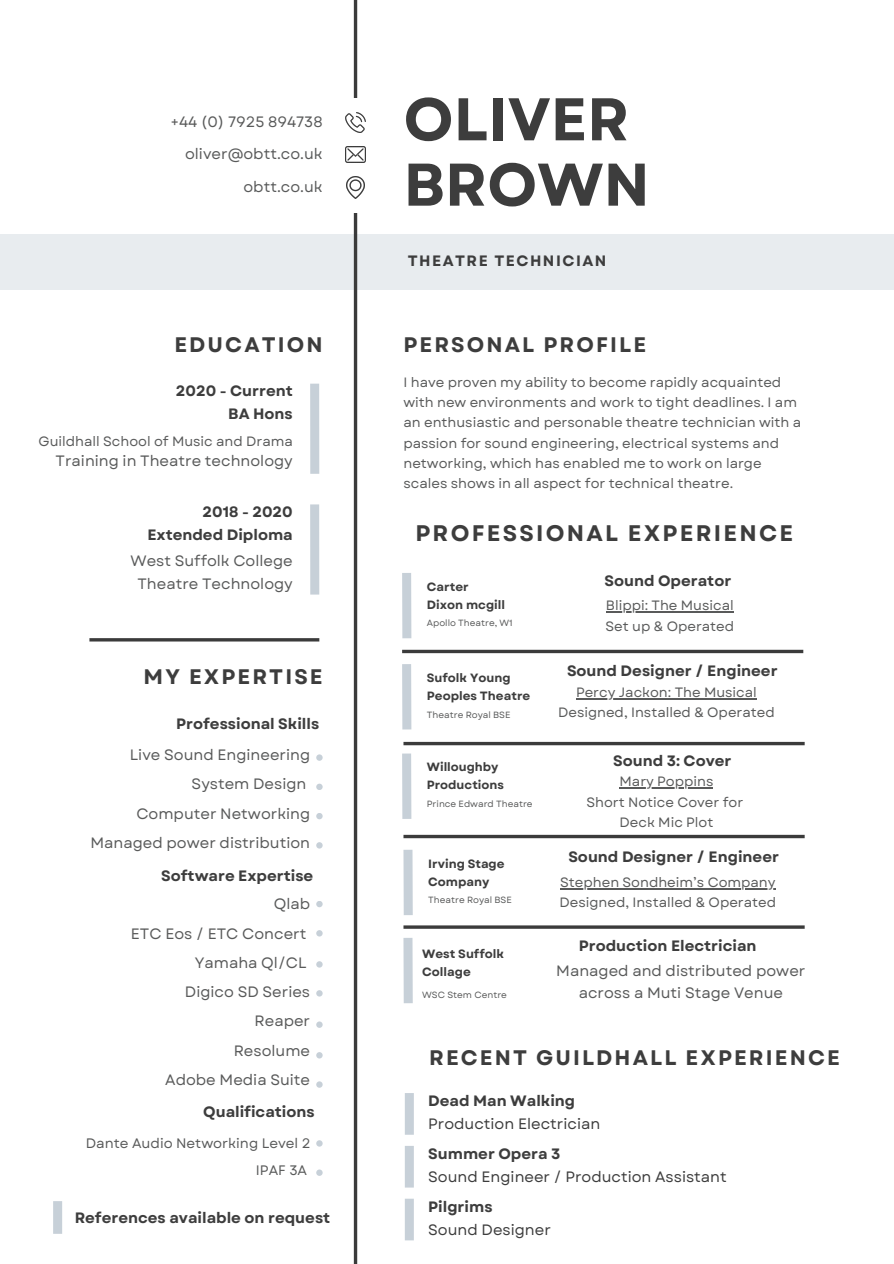
<style>
.page{position:relative;width:894px;height:1264px;background:#fff}
.page>*{position:absolute;margin:0;border:0;box-sizing:border-box;transform-origin:0 0}
.t1{font:700 60px/65.2px "Garet";color:#3d3d3d}
.t2{font:700 22.5px "Garet";letter-spacing:.1em;color:#3d3d3d}
.t3{font:700 21px "Garet";letter-spacing:.1em;color:#3d3d3d}
.t4{font:15px/29.2px "Garet";color:#595a5a;text-align:right}
.t5{font:700 15px/22.5px "Garet";color:#3d3d3d;text-align:right}
.t6{font:15px "Garet";color:#3d3d3d}
.t7{font:700 15px "Garet";letter-spacing:.1em;color:#3d3d3d}
.t8{font:13.65px/26.7px "Garet";color:#595a5a;text-align:right}
.t9{font:13.5px/20.2px "Garet";color:#595a5a}
.t10{font:700 12px/18px "Garet";color:#3d3d3d}
.t11{font:9px "Garet";color:#595a5a}
</style>
<div class="page">
<div style="left:0;top:234px;width:893px;height:55px;background:#e8ecef"></div>
<hr style="left:354px;top:0;width:3px;height:1263px;background:#3b3b3b">
<div style="left:330px;top:98px;width:49px;height:115px;background:#fff"></div>
<img style="left:345px;top:112px;width:20px;height:21px">
<img style="left:345px;top:147px;width:20px;height:15px">
<img style="left:346px;top:176px;width:18px;height:23px">
<hr style="left:403px;top:742px;width:401px;height:3px;background:#3b3b3b">
<hr style="left:89px;top:638px;width:230px;height:3px;background:#3b3b3b">
<div style="left:403px;top:849px;width:9px;height:66px;background:#c7d0d8"></div>
<div style="left:310px;top:383px;width:9px;height:91px;background:#c7d0d8"></div>
<div style="left:310px;top:504px;width:9px;height:90px;background:#c7d0d8"></div>
<div style="left:403px;top:937px;width:9px;height:66px;background:#c7d0d8"></div>
<hr style="left:403px;top:925px;width:401px;height:3px;background:#3b3b3b">
<svg style="left:316px;top:754px;width:6px;height:6px"></svg>
<svg style="left:316px;top:990px;width:6px;height:6px"></svg>
<svg style="left:316px;top:961px;width:6px;height:6px"></svg>
<svg style="left:316px;top:813px;width:6px;height:6px"></svg>
<svg style="left:316px;top:1052px;width:6px;height:6px"></svg>
<svg style="left:316px;top:930px;width:6px;height:6px"></svg>
<div style="left:316px;top:783px;width:6px;height:7px;background:#c7d0d8;border-radius:50%"></div>
<svg style="left:316px;top:1021px;width:6px;height:6px"></svg>
<div style="left:316px;top:900px;width:6px;height:7px;background:#c7d0d8;border-radius:50%"></div>
<svg style="left:316px;top:842px;width:6px;height:6px"></svg>
<svg style="left:316px;top:1081px;width:6px;height:6px"></svg>
<hr style="left:560px;top:888px;width:215px;height:1px;background:#595a5a">
<div style="left:53px;top:1201px;width:9px;height:32px;background:#c7d0d8"></div>
<div style="left:404px;top:1145px;width:10px;height:42px;background:#c7d0d8"></div>
<div style="left:404px;top:1198px;width:10px;height:42px;background:#c7d0d8"></div>
<div style="left:404px;top:1093px;width:10px;height:41px;background:#c7d0d8"></div>
<div style="left:402px;top:753px;width:9px;height:66px;background:#c7d0d8"></div>
<hr style="left:619px;top:787px;width:94px;height:1px;background:#595a5a">
<svg style="left:403px;top:834px;width:401px;height:4px;background:#636363"></svg>
<div style="left:402px;top:573px;width:9px;height:65px;background:#c7d0d8"></div>
<hr style="left:605px;top:611px;width:128px;height:1px;background:#595a5a">
<svg style="left:402px;top:649px;width:401px;height:4px;background:#616161"></svg>
<svg style="left:316px;top:1140px;width:6px;height:6px"></svg>
<svg style="left:316px;top:1169px;width:6px;height:6px"></svg>
<div style="left:402px;top:664px;width:9px;height:65px;background:#c7d0d8"></div>
<hr style="left:576px;top:698px;width:180px;height:1px;background:#595a5a">
<p class="t4" style="left:170px;top:105px;width:154px;line-height:32.7px">+44 (0) 7925 894738 oliver@obtt.co.uk obtt.co.uk</p>
<h1 class="t1" style="left:403px;top:87px;width:248px">OLIVER<br>BROWN</h1>
<p class="t7" style="left:407px;top:250px;width:200px">THEATRE TECHNICIAN</p>
<h3 class="t3" style="left:174px;top:330px;width:150px">EDUCATION</h3>
<h3 class="t3" style="left:403px;top:330px;width:244px">PERSONAL PROFILE</h3>
<p class="t5" style="left:176px;top:380px;width:118px">2020 - Current<br>BA Hons</p>
<p class="t9" style="left:39px;top:431px;width:255px">Guildhall School of Music and Drama</p>
<p class="t4" style="left:56px;top:446px;width:238px">Training in Theatre technology</p>
<p class="t5" style="left:147px;top:501px;width:147px">2018 - 2020<br>Extended Diploma</p>
<p class="t4" style="left:130px;top:550px;width:164px;line-height:22.5px;text-align:center">West Suffolk College<br>Theatre Technology</p>
<h3 class="t3" style="left:143px;top:662px;width:180px">MY EXPERTISE</h3>
<p class="t5" style="left:176px;top:712px;width:144px">Professional Skills</p>
<p class="t4" style="left:90px;top:740px;width:221px">Live Sound Engineering<br>System Design<br>Computer Networking<br>Managed power distribution</p>
<p class="t5" style="left:161px;top:864px;width:153px">Software Expertise</p>
<p class="t4" style="left:131px;top:889px;width:181px">Qlab<br>ETC Eos / ETC Concert<br>Yamaha Ql/CL<br>Digico SD Series<br>Reaper<br>Resolume<br>Adobe Media Suite</p>
<p class="t5" style="left:203px;top:1100px;width:113px">Qualifications</p>
<p class="t8" style="left:86px;top:1130px;width:226px">Dante Audio Networking Level 2<br>IPAF 3A</p>
<p class="t5" style="left:75px;top:1206px;width:257px">References available on request</p>
<p class="t9" style="left:403px;top:372px;width:399px">I have proven my ability to become rapidly acquainted with new environments and work to tight deadlines. I am an enthusiastic and personable theatre technician with a passion for sound engineering, electrical systems and networking, which has enabled me to work on large scales shows in all aspect for technical theatre.</p>
<h2 class="t2" style="left:415px;top:517px;width:379px">PROFESSIONAL EXPERIENCE</h2>
<p class="t10" style="left:427px;top:577px;width:80px">Carter<br>Dixon mcgill</p>
<p class="t5" style="left:604px;top:569px;width:128px">Sound Operator</p>
<p class="t9" style="left:605px;top:595px;width:129px">Blippi: The Musical</p>
<p class="t11" style="left:427px;top:616px;width:87px">Apollo Theatre, W1</p>
<p class="t9" style="left:605px;top:616px;width:130px">Set up &amp; Operated</p>
<p class="t10" style="left:427px;top:669px;width:105px">Sufolk Young<br>Peoples Theatre</p>
<p class="t5" style="left:567px;top:660px;width:212px">Sound Designer / Engineer</p>
<p class="t9" style="left:576px;top:682px;width:182px">Percy Jackon: The Musical</p>
<p class="t11" style="left:427px;top:708px;width:85px">Theatre Royal BSE</p>
<p class="t9" style="left:558px;top:702px;width:218px">Designed, Installed &amp; Operated</p>
<p class="t10" style="left:427px;top:758px;width:79px">Willoughby<br>Productions</p>
<p class="t11" style="left:427px;top:797px;width:107px">Prince Edward Theatre</p>
<p class="t5" style="left:613px;top:749px;width:120px">Sound 3: Cover</p>
<p class="t9" style="left:586px;top:771px;width:158px;text-align:center">Mary Poppins<br>Short Notice Cover for<br>Deck Mic Plot</p>
<p class="t10" style="left:428px;top:854px;width:78px">Irving Stage<br>Company</p>
<p class="t5" style="left:568px;top:846px;width:212px">Sound Designer / Engineer</p>
<p class="t9" style="left:560px;top:872px;width:217px">Stephen Sondheim’s Company</p>
<p class="t11" style="left:428px;top:893px;width:85px">Theatre Royal BSE</p>
<p class="t9" style="left:559px;top:892px;width:218px">Designed, Installed &amp; Operated</p>
<p class="t10" style="left:422px;top:945px;width:83px">West Suffolk<br>Collage</p>
<p class="t11" style="left:422px;top:988px;width:86px">WSC Stem Centre</p>
<p class="t5" style="left:578px;top:934px;width:179px">Production Electrician</p>
<p class="t4" style="left:556px;top:959px;width:250px;line-height:22.5px;text-align:center">Managed and distributed power across a Muti Stage Venue</p>
<h3 class="t3" style="left:429px;top:1042px;width:412px">RECENT GUILDHALL EXPERIENCE</h3>
<p class="t5" style="left:428px;top:1089px;width:148px">Dead Man Walking</p>
<p class="t6" style="left:428px;top:1113px;width:173px">Production Electrician</p>
<p class="t5" style="left:428px;top:1142px;width:134px">Summer Opera 3</p>
<p class="t6" style="left:428px;top:1165px;width:300px">Sound Engineer / Production Assistant</p>
<p class="t5" style="left:428px;top:1195px;width:66px">Pilgrims</p>
<p class="t6" style="left:428px;top:1218px;width:124px">Sound Designer</p>
</div>
